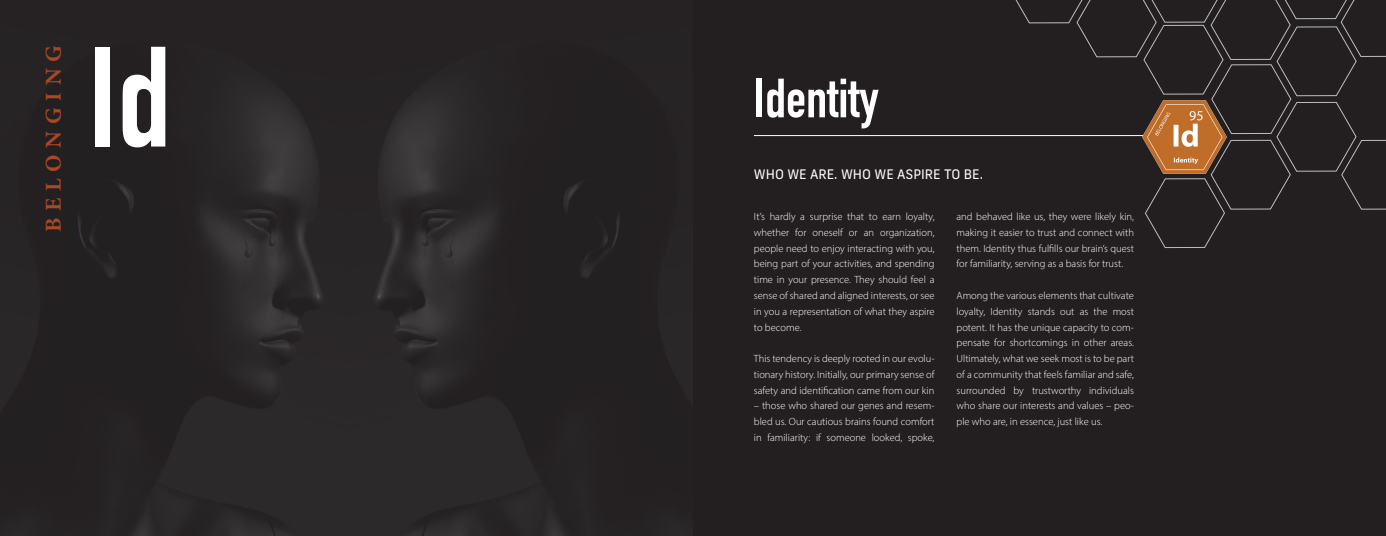
<style>
.page{position:relative;width:1386px;height:536px;background:#231f20}
.page>*{position:absolute;margin:0;border:0;box-sizing:border-box;transform-origin:0 0}
.t1{font:700 140px "DIN Condensed";color:#fff}
.t2{font:700 54.25px "DIN Condensed";color:#fff}
.t3{font:700 22.75px "Minion Pro";letter-spacing:.3em;color:#a84824}
.t4{font:13.12px "New Frank";color:#fff}
.t5{font:300 10.5px/15.8px "Myriad Pro";color:#fff;text-align:justify}
</style>
<div class="page">
<img style="left:16px;top:83px;width:666px;height:453px">
<hr style="left:754px;top:135px;width:440px;height:1px;background:#fff">
<svg style="left:1009px;top:0;width:377px;height:248px"></svg>
<p class="t3" style="left:38px;top:232px;width:188px;rotate:-90deg">BELONGING</p>
<p class="t1" style="left:88px;top:3px;width:85px">Id</p>
<p class="t2" style="left:754px;top:62px;width:126px">Identity</p>
<p class="t4" style="left:754px;top:166px;width:231px">WHO WE ARE. WHO WE ASPIRE TO BE.</p>
<p class="t5" style="left:754px;top:209px;width:182px">It’s hardly a surprise that to earn loyalty, whether for oneself or an organization, people need to enjoy interacting with you, being part of your activities, and spending time in your presence. They should feel a sense of shared and aligned interests, or see in you a representation of what they aspire to become.</p>
<p class="t5" style="left:754px;top:350px;width:182px">This tendency is deeply rooted in our evolu&shy;tionary history. Initially, our primary sense of safety and identification came from our kin</p>
<p class="t5" style="left:754px;top:398px;width:182px">– those who shared our genes and resem&shy;bled us. Our cautious brains found comfort in familiarity: if someone looked, spoke,</p>
<p class="t5" style="left:957px;top:209px;width:179px">and behaved like us, they were likely kin, making it easier to trust and connect with them. Identity thus fulfills our brain’s quest for familiarity, serving as a basis for trust.</p>
<p class="t5" style="left:957px;top:287px;width:179px">Among the various elements that cultivate loyalty, Identity stands out as the most potent. It has the unique capacity to com&shy;pensate for shortcomings in other areas.<br>Ultimately, what we seek most is to be part of a community that feels familiar and safe, surrounded by trustworthy individuals who share our interests and values – peo&shy;ple who are, in essence, just like us.</p>
</div>
